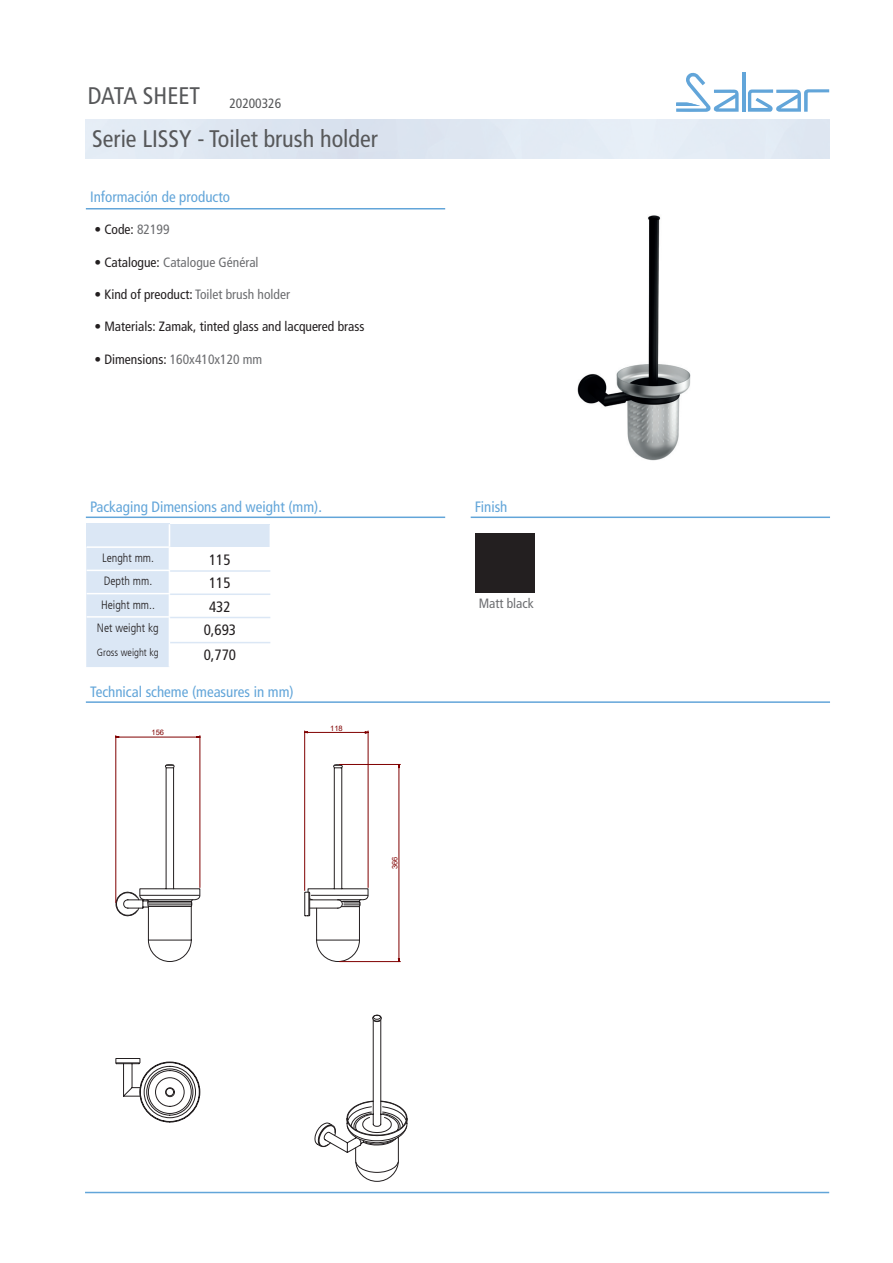
<style>
.page{position:relative;width:893px;height:1263px;background:#fff}
.page>*{position:absolute;margin:0;border:0;box-sizing:border-box;transform-origin:0 0}
.t1{font:condensed 24px "Frutiger LT";color:#57585a}
.t2{font:condensed 15px "Frutiger LT";color:#62a5d9}
.t3{font:condensed 15px "Frutiger LT";color:#231f20}
.t4{font:condensed 13.5px "Frutiger LT";color:#6c6d70}
.t5{font:condensed 13.5px "Frutiger LT";color:#231f20}
.t6{font:condensed 13.5px "Frutiger LT";color:#57585a}
.t7{font:300 condensed 12px "Frutiger LT";color:#231f20}
.t8{font:300 condensed 10.5px "Frutiger LT";color:#231f20}
.t9{font:7.5px "Arial";color:#800000}
.s1{color:#6c6d70}
.s2{color:#231f20}
</style>
<div class="page">
<hr style="left:742px;top:72px;width:3px;height:40px;background:#62a5d9">
<svg style="left:676px;top:72px;width:63px;height:40px"></svg>
<svg style="left:748px;top:89px;width:81px;height:23px"></svg>
<hr style="left:85px;top:1192px;width:744px;height:1px;background:#62a5d9">
<img style="left:577px;top:215px;width:114px;height:246px">
<div style="left:476px;top:533px;width:59px;height:60px;background:#231f20"></div>
<div style="left:169px;top:524px;width:101px;height:24px;background:#dbe7f5"></div>
<hr style="left:169px;top:547px;width:102px;height:1px;background:#fff">
<hr style="left:169px;top:570px;width:101px;height:2px;background:#dbe7f5">
<hr style="left:169px;top:593px;width:101px;height:2px;background:#dbe7f5">
<hr style="left:169px;top:617px;width:101px;height:1px;background:#dbe7f5">
<hr style="left:169px;top:642px;width:101px;height:1px;background:#dbe7f5">
<svg style="left:115px;top:764px;width:86px;height:198px"></svg>
<svg style="left:115px;top:1014px;width:293px;height:168px"></svg>
<hr style="left:119px;top:737px;width:78px;height:1px;background:#800000">
<hr style="left:200px;top:735px;width:1px;height:152px;background:#800000">
<hr style="left:116px;top:735px;width:1px;height:167px;background:#800000">
<svg style="left:304px;top:730px;width:97px;height:233px"></svg>
<hr style="left:86px;top:208px;width:359px;height:1px;background:#62a5d9">
<hr style="left:86px;top:701px;width:744px;height:2px;background:#62a5d9">
<hr style="left:86px;top:516px;width:359px;height:2px;background:#62a5d9">
<hr style="left:471px;top:516px;width:359px;height:2px;background:#62a5d9">
<div style="left:86px;top:524px;width:84px;height:143px;background:#dbe7f5"></div>
<p class="t1" style="left:88px;top:81px;width:114px">DATA SHEET</p>
<p class="t6" style="left:229px;top:95px;width:53px">20200326</p>
<p class="t1" style="left:92px;top:124px;width:287px">Serie LISSY - Toilet brush holder</p>
<p class="t2" style="left:90px;top:188px;width:142px">Información de producto</p>
<p class="t5" style="left:94px;top:222px;width:77px">• Code: <span class="s1">82199</span></p>
<p class="t4" style="left:94px;top:254px;width:166px"><span class="s2">• Catalogue:</span> Catalogue Général</p>
<p class="t4" style="left:94px;top:286px;width:197px"><span class="s2">• Kind of preoduct:</span> Toilet brush holder</p>
<p class="t5" style="left:94px;top:319px;width:272px">• Materials: Zamak, tinted glass and lacquered brass</p>
<p class="t4" style="left:94px;top:351px;width:170px"><span class="s2">• Dimensions:</span> 160x410x120 mm</p>
<p class="t2" style="left:90px;top:498px;width:233px">Packaging Dimensions and weight (mm).</p>
<p class="t2" style="left:475px;top:498px;width:34px">Finish</p>
<p class="t7" style="left:102px;top:551px;width:54px">Lenght mm.</p>
<p class="t7" style="left:104px;top:574px;width:50px">Depth mm.</p>
<p class="t7" style="left:101px;top:598px;width:55px">Height mm..</p>
<p class="t7" style="left:97px;top:621px;width:63px">Net weight kg</p>
<p class="t8" style="left:97px;top:646px;width:63px">Gross weight kg</p>
<p class="t3" style="left:209px;top:551px;width:23px">115</p>
<p class="t3" style="left:209px;top:574px;width:23px">115</p>
<p class="t3" style="left:209px;top:597px;width:23px">432</p>
<p class="t3" style="left:204px;top:621px;width:34px">0,693</p>
<p class="t3" style="left:204px;top:646px;width:34px">0,770</p>
<p class="t2" style="left:90px;top:683px;width:205px">Technical scheme (measures in mm)</p>
<p class="t9" style="left:152px;top:727px;width:14px">156</p>
<p class="t9" style="left:330px;top:723px;width:14px">118</p>
<p class="t9" style="left:390px;top:869px;width:14px;rotate:-90deg">366</p>
<p class="t4" style="left:479px;top:596px;width:56px">Matt black</p>
</div>
